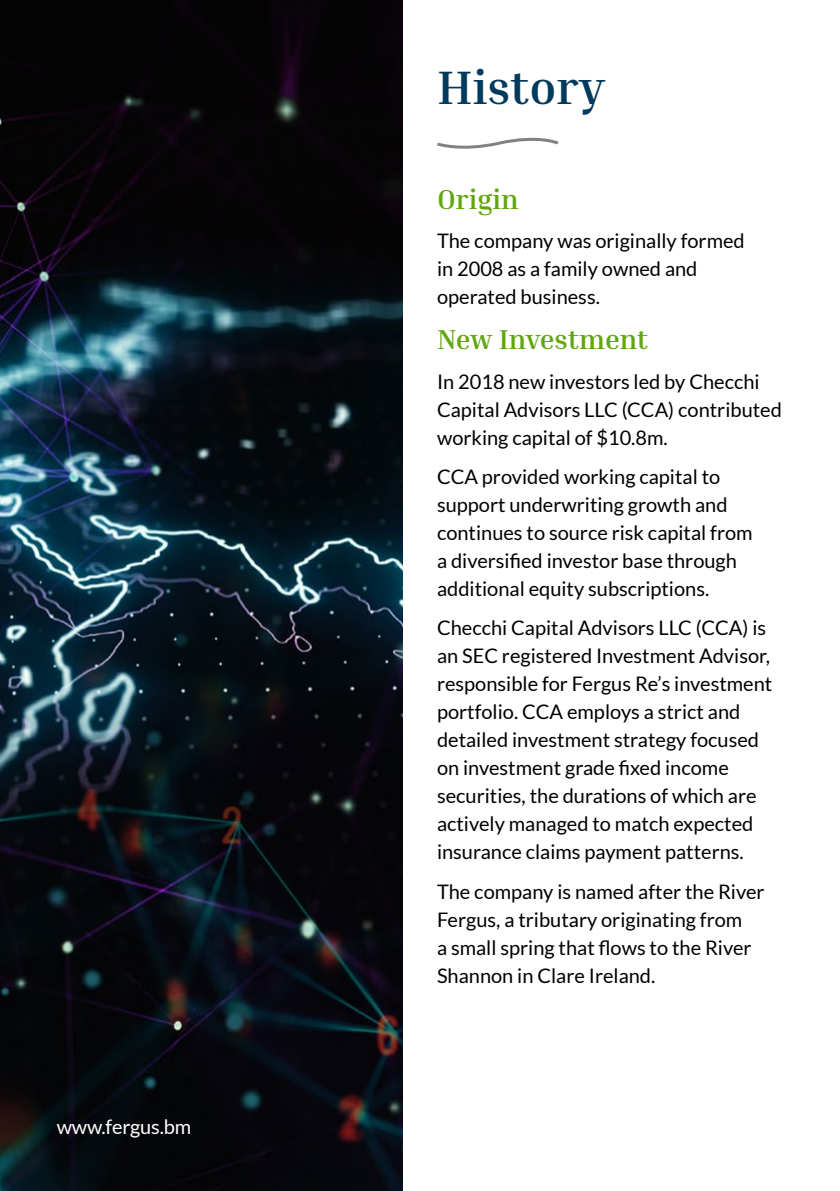
<style>
.page{position:relative;width:840px;height:1191px;background:#fff}
.page>*{position:absolute;margin:0;border:0;box-sizing:border-box;transform-origin:0 0}
.t1{font:700 48px "Inria Serif";color:#003a5d}
.t2{font:700 28px "Inria Serif";color:#61a60e}
.t3{font:20px/28px "Lato";color:#000}
.t4{font:20px "Lato";letter-spacing:-.01em;color:#fff}
</style>
<div class="page">
<img style="left:0;top:0;width:403px;height:1191px">
<svg style="left:437px;top:137px;width:122px;height:12px"></svg>
<p class="t4" style="left:57px;top:1115px;width:136px">www.fergus.bm</p>
<h1 class="t1" style="left:437px;top:57px;width:169px">History</h1>
<h2 class="t2" style="left:437px;top:181px;width:83px">Origin</h2>
<p class="t3" style="left:437px;top:227px;width:309px">The company was originally formed in 2008 as a family owned and operated business.</p>
<h2 class="t2" style="left:437px;top:322px;width:213px">New Investment</h2>
<p class="t3" style="left:437px;top:367px;width:346px">In 2018 new investors led by Checchi<br>Capital Advisors LLC (CCA) contributed working capital of $10.8m.</p>
<p class="t3" style="left:437px;top:462px;width:317px">CCA provided working capital to support underwriting growth and continues to source risk capital from a diversified investor base through additional equity subscriptions.</p>
<p class="t3" style="left:437px;top:614px;width:336px">Checchi Capital Advisors LLC (CCA) is an SEC registered Investment Advisor, responsible for Fergus Re’s investment portfolio. CCA employs a strict and detailed investment strategy focused on investment grade fixed income securities, the durations of which are actively managed to match expected insurance claims payment patterns.</p>
<p class="t3" style="left:437px;top:877px;width:329px">The company is named after the River Fergus, a tributary originating from<br>a small spring that flows to the River Shannon in Clare Ireland.</p>
</div>
